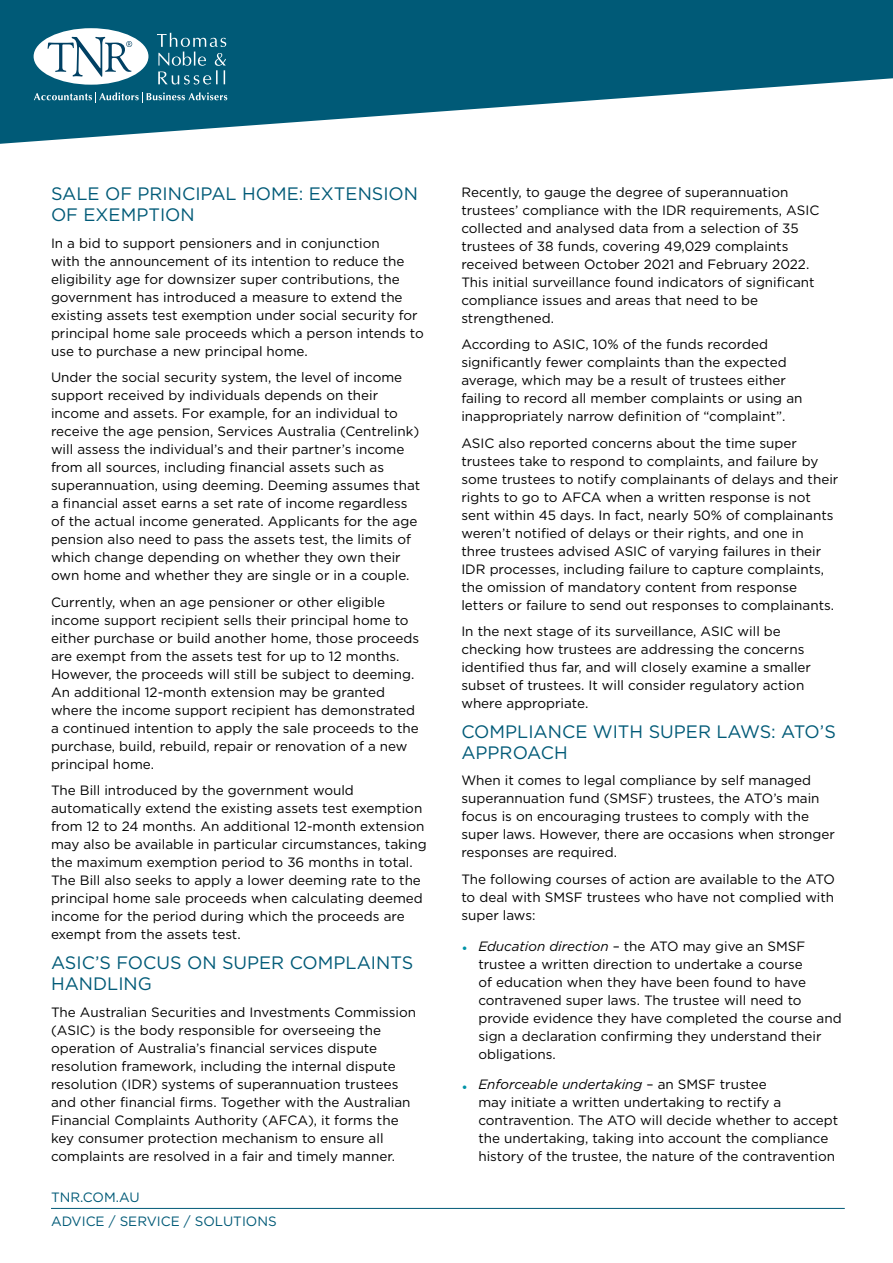
<style>
.page{position:relative;width:893px;height:1263px;background:#fff}
.page>*{position:absolute;margin:0;border:0;box-sizing:border-box;transform-origin:0 0}
.t1{font:18px/21px "Gotham";color:#005a77}
.t2{font:13.5px/18px "Gotham";color:#000}
.t3{font:13.5px/24px "Gotham";color:#005a77}
.s1{color:#0093a7}
.s2{font-style:italic}
</style>
<div class="page">
<svg style="left:0;top:0;width:893px;height:144px;fill:#005a77"></svg>
<hr style="left:51px;top:1208px;width:794px;height:1px;background:#005a77">
<div style="left:34px;top:28px;width:114px;height:57px;background:#fff;border-radius:50%"></div>
<svg style="left:48px;top:37px;width:84px;height:40px"></svg>
<svg style="left:34px;top:92px;width:193px;height:11px;background:#377d94"></svg>
<svg style="left:157px;top:33px;width:69px;height:52px;background:#2a758d"></svg>
<h1 class="t1" style="left:51px;top:183px;width:369px">SALE OF PRINCIPAL HOME: EXTENSION<br>OF EXEMPTION</h1>
<p class="t2" style="left:51px;top:234px;width:374px">In a bid to support pensioners and in conjunction<br>with the announcement of its intention to reduce the eligibility age for downsizer super contributions, the government has introduced a measure to extend the existing assets test exemption under social security for principal home sale proceeds which a person intends to use to purchase a new principal home.</p>
<p class="t2" style="left:51px;top:368px;width:371px">Under the social security system, the level of income support received by individuals depends on their income and assets. For example, for an individual to receive the age pension, Services Australia (Centrelink) will assess the individual’s and their partner’s income from all sources, including financial assets such as superannuation, using deeming. Deeming assumes that a financial asset earns a set rate of income regardless of the actual income generated. Applicants for the age pension also need to pass the assets test, the limits of which change depending on whether they own their own home and whether they are single or in a couple.</p>
<p class="t2" style="left:51px;top:593px;width:370px">Currently, when an age pensioner or other eligible income support recipient sells their principal home to either purchase or build another home, those proceeds are exempt from the assets test for up to 12 months.<br>However, the proceeds will still be subject to deeming.<br>An additional 12-month extension may be granted where the income support recipient has demonstrated a continued intention to apply the sale proceeds to the purchase, build, rebuild, repair or renovation of a new principal home.</p>
<p class="t2" style="left:51px;top:781px;width:377px">The Bill introduced by the government would automatically extend the existing assets test exemption from 12 to 24 months. An additional 12-month extension may also be available in particular circumstances, taking the maximum exemption period to 36 months in total.<br>The Bill also seeks to apply a lower deeming rate to the principal home sale proceeds when calculating deemed income for the period during which the proceeds are exempt from the assets test.</p>
<h1 class="t1" style="left:51px;top:952px;width:364px">ASIC’S FOCUS ON SUPER COMPLAINTS<br>HANDLING</h1>
<p class="t2" style="left:51px;top:1002px;width:367px">The Australian Securities and Investments Commission (ASIC) is the body responsible for overseeing the operation of Australia’s financial services dispute resolution framework, including the internal dispute resolution (IDR) systems of superannuation trustees and other financial firms. Together with the Australian Financial Complaints Authority (AFCA), it forms the key consumer protection mechanism to ensure all complaints are resolved in a fair and timely manner.</p>
<p class="t3" style="left:51px;top:1184px;width:227px">TNR.COM.AU<br>ADVICE / SERVICE / SOLUTIONS</p>
<p class="t2" style="left:461px;top:183px;width:359px">Recently, to gauge the degree of superannuation trustees’ compliance with the IDR requirements, ASIC collected and analysed data from a selection of 35 trustees of 38 funds, covering 49,029 complaints received between October 2021 and February 2022.<br>This initial surveillance found indicators of significant compliance issues and areas that need to be strengthened.</p>
<p class="t2" style="left:461px;top:335px;width:343px">According to ASIC, 10% of the funds recorded significantly fewer complaints than the expected average, which may be a result of trustees either failing to record all member complaints or using an inappropriately narrow definition of “complaint”.</p>
<p class="t2" style="left:461px;top:434px;width:379px">ASIC also reported concerns about the time super trustees take to respond to complaints, and failure by some trustees to notify complainants of delays and their rights to go to AFCA when a written response is not sent within 45 days. In fact, nearly 50% of complainants weren’t notified of delays or their rights, and one in three trustees advised ASIC of varying failures in their IDR processes, including failure to capture complaints, the omission of mandatory content from response letters or failure to send out responses to complainants.</p>
<p class="t2" style="left:461px;top:622px;width:351px">In the next stage of its surveillance, ASIC will be checking how trustees are addressing the concerns identified thus far, and will closely examine a smaller subset of trustees. It will consider regulatory action where appropriate.</p>
<h1 class="t1" style="left:461px;top:721px;width:376px">COMPLIANCE WITH SUPER LAWS: ATO’S<br>APPROACH</h1>
<p class="t2" style="left:461px;top:771px;width:375px">When it comes to legal compliance by self managed superannuation fund (SMSF) trustees, the ATO’s main focus is on encouraging trustees to comply with the super laws. However, there are occasions when stronger responses are required.</p>
<p class="t2" style="left:461px;top:870px;width:375px;text-align:justify">The following courses of action are available to the ATO to deal with SMSF trustees who have not complied with super laws:</p>
<p class="t2" style="left:478px;top:937px;width:365px;text-indent:-17px"><span class="s1">•</span> <span class="s2">Education direction</span> – the ATO may give an SMSF trustee a written direction to undertake a course<br>of education when they have been found to have contravened super laws. The trustee will need to provide evidence they have completed the course and sign a declaration confirming they understand their obligations.</p>
<p class="t2" style="left:478px;top:1075px;width:361px;text-indent:-17px"><span class="s1">•</span> <span class="s2">Enforceable undertaking</span> – an SMSF trustee<br>may initiate a written undertaking to rectify a contravention. The ATO will decide whether to accept the undertaking, taking into account the compliance history of the trustee, the nature of the contravention</p>
</div>
